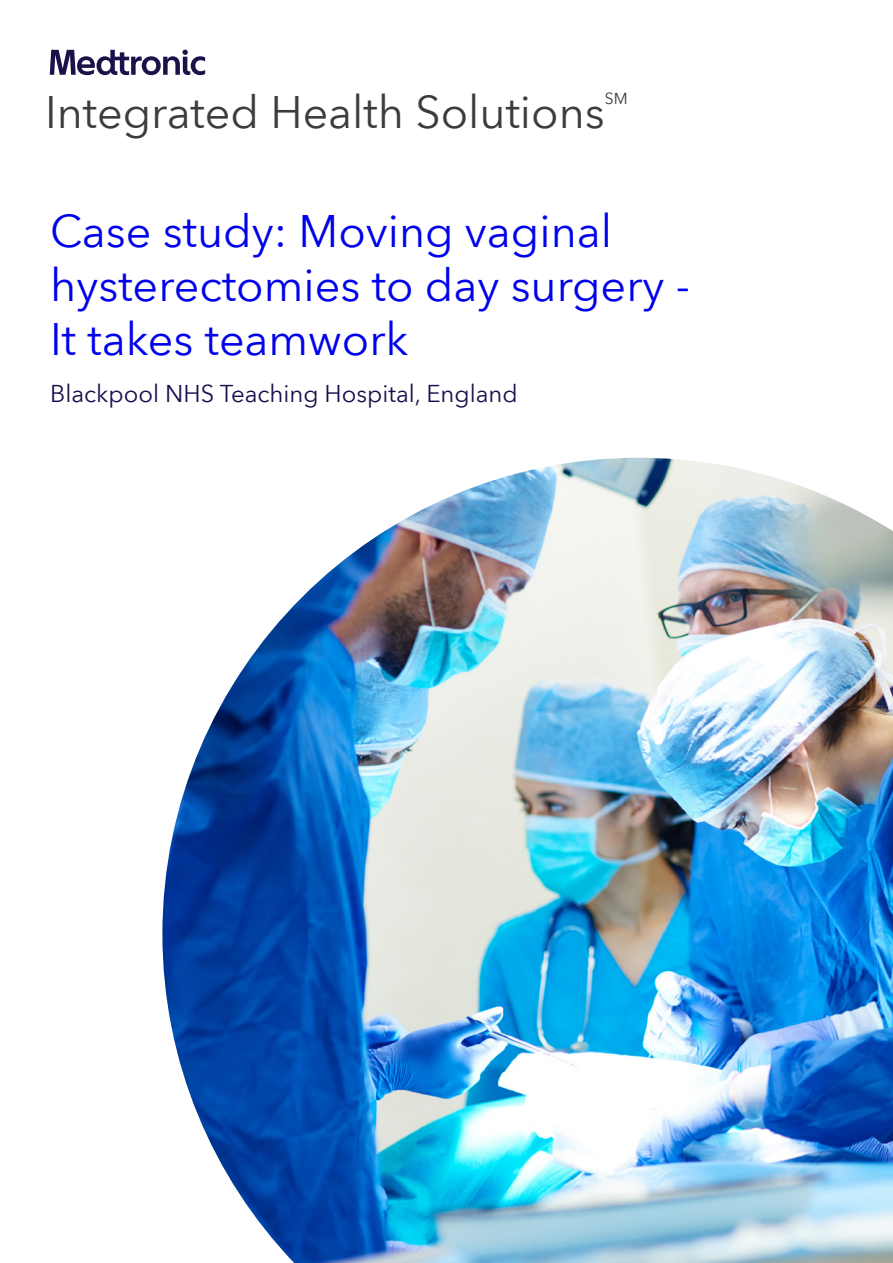
<style>
.page{position:relative;width:893px;height:1263px;background:#fff}
.page>*{position:absolute;margin:0;border:0;box-sizing:border-box;transform-origin:0 0}
.t1{font:45px/54px "Avenir Next World";color:#0101eb}
.t2{font:45px "Avenir Next World";color:#3c3c3c}
.t3{font:24px "Avenir Next World";color:#140f4b}
.t4{font:15.75px "Avenir Next World";color:#3c3c3c}
</style>
<div class="page">
<img style="left:162px;top:458px;width:731px;height:805px">
<svg style="left:50px;top:50px;width:155px;height:25px"></svg>
<p class="t2" style="left:45px;top:76px;width:561px">Integrated Health Solutions</p>
<p class="t4" style="left:605px;top:86px;width:24px">SM</p>
<p class="t1" style="left:50px;top:205px;width:641px">Case study: Moving vaginal hysterectomies to day surgery -<br>It takes teamwork</p>
<p class="t3" style="left:50px;top:374px;width:469px">Blackpool NHS Teaching Hospital, England</p>
</div>
